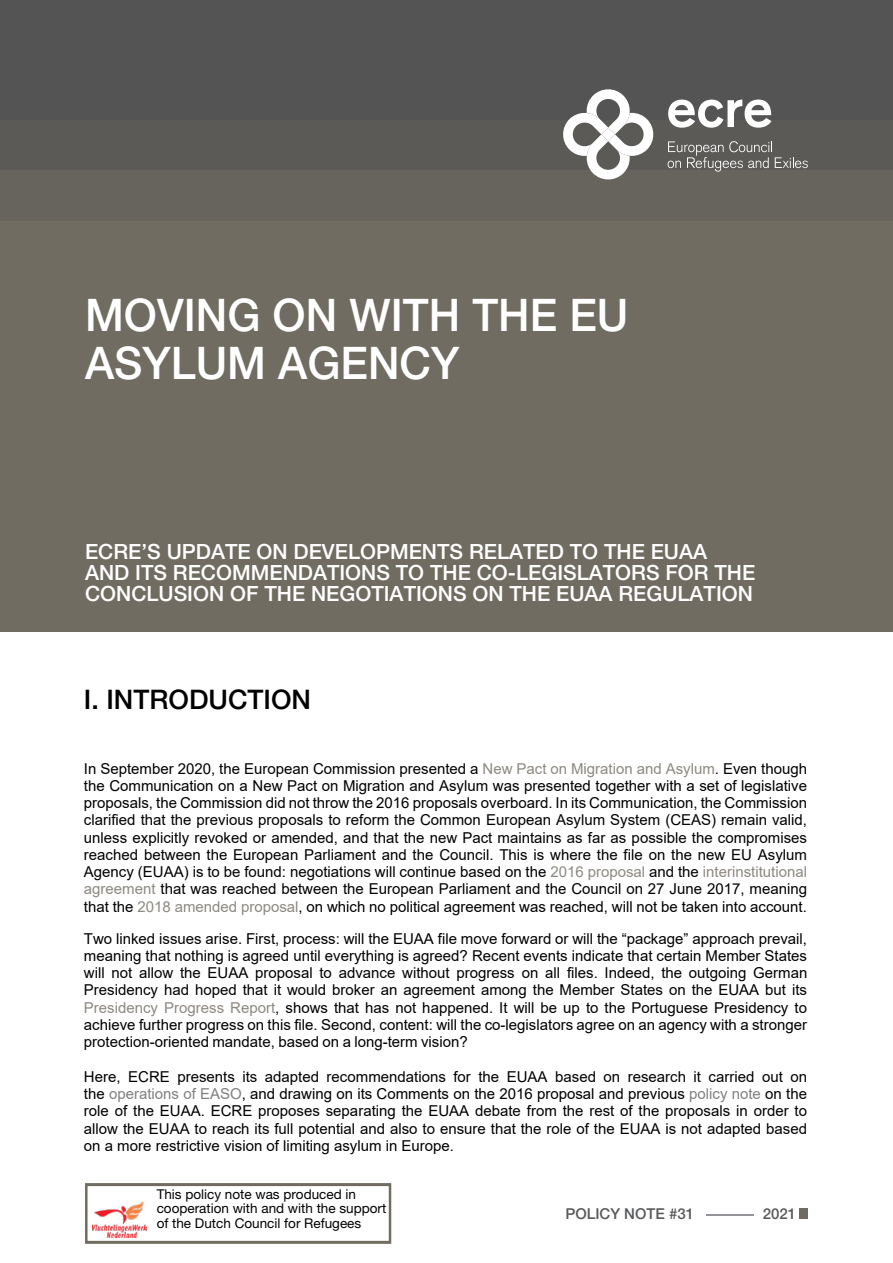
<style>
.page{position:relative;width:893px;height:1263px;background:#fff}
.page>*{position:absolute;margin:0;border:0;box-sizing:border-box;transform-origin:0 0}
.t1{font:500 45px/48px "Helvetica Neue LT Pro";color:#fff}
.t2{font:500 27px "Helvetica Neue LT Pro";color:#000}
.t3{font:500 21px/21px "Helvetica Neue LT Pro";color:#fff}
.t4{font:15px/17.2px "Arial";color:#000;text-align:justify}
.t5{font:500 15px "Helvetica Neue LT Pro";color:#58595b}
.t6{font:13.5px/14.4px "Helvetica Neue LT Pro";color:#000}
.s1{color:#8d8981}
.s2{color:#808080}
.s3{color:#939598}
</style>
<div class="page">
<div style="left:0;top:0;width:893px;height:631px;background:#706c61"></div>
<div style="left:0;top:0;width:893px;height:120px;background:#545454"></div>
<div style="left:0;top:101px;width:893px;height:120px;background:#5b5a57"></div>
<svg style="left:668px;top:100px;width:103px;height:28px"></svg>
<svg style="left:668px;top:141px;width:140px;height:31px"></svg>
<svg style="left:561px;top:89px;width:94px;height:93px"></svg>
<img style="left:92px;top:1201px;width:54px;height:36px">
<div style="left:85px;top:1183px;width:306px;height:61px;border:3px solid #706c61"></div>
<div style="left:800px;top:1208px;width:8px;height:11px;background:#706c61"></div>
<h1 class="t1" style="left:85px;top:290px;width:545px">MOVING ON WITH THE EU<br>ASYLUM AGENCY</h1>
<h3 class="t3" style="left:85px;top:541px;width:672px">ECRE’S UPDATE ON DEVELOPMENTS RELATED TO THE EUAA<br>AND ITS RECOMMENDATIONS TO THE CO-LEGISLATORS FOR THE<br>CONCLUSION OF THE NEGOTIATIONS ON THE EUAA REGULATION</h3>
<h2 class="t2" style="left:84px;top:684px;width:229px">I. INTRODUCTION</h2>
<p class="t4" style="left:84px;top:759px;width:725px">In September 2020, the European Commission presented a <span class="s1">New Pact on Migration and Asylum</span>. Even though the Communication on a New Pact on Migration and Asylum was presented together with a set of legislative proposals, the Commission did not throw the 2016 proposals overboard. In its Communication, the Commission clarified that the previous proposals to reform the Common European Asylum System (CEAS) remain valid, unless explicitly revoked or amended, and that the new Pact maintains as far as possible the compromises reached between the European Parliament and the Council. This is where the file on the new EU Asylum Agency (EUAA) is to be found: negotiations will continue based on the <span class="s1">2016 proposal</span> and the <span class="s1">interinstitutional agreement</span> that was reached between the European Parliament and the Council on 27 June 2017, meaning that the <span class="s1">2018 amended proposal</span>, on which no political agreement was reached, will not be taken into account.</p>
<p class="t4" style="left:84px;top:930px;width:725px">Two linked issues arise. First, process: will the EUAA file move forward or will the “package” approach prevail, meaning that nothing is agreed until everything is agreed? Recent events indicate that certain Member States will not allow the EUAA proposal to advance without progress on all files. Indeed, the outgoing German Presidency had hoped that it would broker an agreement among the Member States on the EUAA but its <span class="s1">Presidency Progress Report</span>, shows that has not happened. It will be up to the Portuguese Presidency to achieve further progress on this file. Second, content: will the co-legislators agree on an agency with a stronger protection-oriented mandate, based on a long-term vision?</p>
<p class="t4" style="left:84px;top:1068px;width:725px">Here, ECRE presents its adapted recommendations for the EUAA based on research it carried out on the <span class="s2">operations of EASO</span>, and drawing on its Comments on the 2016 proposal and previous <span class="s2">policy note</span> on the role of the EUAA. ECRE proposes separating the EUAA debate from the rest of the proposals in order to allow the EUAA to reach its full potential and also to ensure that the role of the EUAA is not adapted based on a more restrictive vision of limiting asylum in Europe.</p>
<p class="t6" style="left:157px;top:1187px;width:231px">This policy note was produced in cooperation with and with the support of the Dutch Council for Refugees</p>
<p class="t5" style="left:565px;top:1205px;width:232px">POLICY NOTE #31 <span class="s3">—</span>2021</p>
</div>
